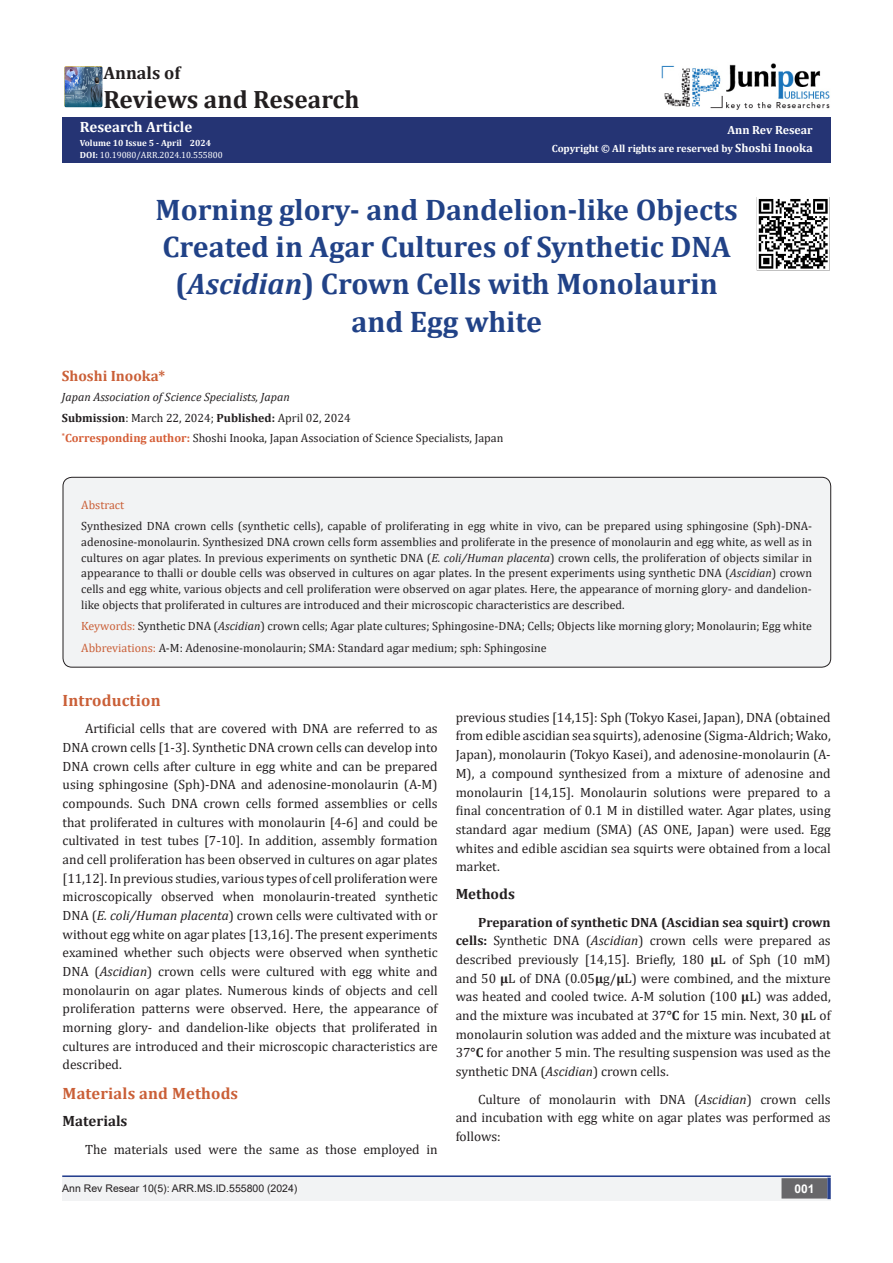
<style>
.page{position:relative;width:893px;height:1263px;background:#fff}
.page>*{position:absolute;margin:0;border:0;box-sizing:border-box;transform-origin:0 0}
.t1{font:700 29.85px/37.3px "Cambria";color:#214287;text-align:center}
.t2{font:700 25.2px "Cambria";color:#231f20}
.t3{font:700 18px "Cambria";color:#231f20}
.t4{font:700 16.5px "Cambria";letter-spacing:.01em;color:#ca5f37}
.List_Paragraph{font:700 15px "Cambria";color:#231f20}
.t5{font:700 15px "Cambria";color:#fff}
.t6{font:700 15px "Cambria";color:#ca5f37}
.List_Paragraph-2{font:13.5px/18.8px "Cambria";color:#231f20;text-align:justify}
.List_Paragraph-3{font:12px/15.8px "Cambria";color:#231f20;text-align:justify}
.t7{font:italic 12px "Cambria";color:#231f20}
.t8{font:700 12px "Cambria";color:#fff}
.List_Paragraph-4{font:12px "Cambria";color:#ca5f37}
.t9{font:700 12px "Arial";color:#fff}
.t10{font:700 10.5px "Cambria";color:#fff}
.t11{font:10.5px "Arial";color:#231f20}
.t12{font:9px "Cambria";color:#fff}
.t13{font:700 9px "Cambria";color:#fff}
.s1{font-weight:700}
.s2{font-size:12px}
.s3{font-style:italic}
.s4{font-weight:700;color:#d55e37}
.s5{color:#ca5f37}
</style>
<div class="page">
<div style="left:62px;top:117px;width:768px;height:45px;background:#253474"></div>
<hr style="left:62px;top:1175px;width:769px;height:1px;background:#253f8e">
<div style="left:62px;top:1176px;width:441px;height:25px;background:#f2f3f4"></div>
<div style="left:503px;top:1176px;width:328px;height:25px;background:#f2f3f4"></div>
<div style="left:782px;top:1179px;width:45px;height:19px;background:#68676a"></div>
<div style="left:781px;top:1178px;width:46px;height:20px;border:2px solid #68676a"></div>
<svg style="left:827px;top:1178px;width:4px;height:21px"></svg>
<hr style="left:62px;top:1176px;width:769px;height:1px;background:#253f8e">
<img style="left:662px;top:63px;width:168px;height:47px">
<img style="left:64px;top:66px;width:38px;height:41px">
<div style="left:63px;top:477px;width:768px;height:190px;background:#f2f3f4;border-radius:9px"></div>
<div style="left:63px;top:477px;width:768px;height:190px;border:1px solid #231f20;border-radius:9px"></div>
<img style="left:756px;top:198px;width:74px;height:73px">
<p class="t3" style="left:103px;top:60px;width:79px">Annals of</p>
<p class="t2" style="left:103px;top:81px;width:258px">Reviews and Research</p>
<p class="t5" style="left:80px;top:116px;width:114px">Research Article</p>
<p class="t13" style="left:80px;top:136px;width:133px">Volume 10 Issue 5 - April 2024</p>
<p class="t12" style="left:80px;top:149px;width:144px"><span class="s1">DOI:</span> 10.19080/ARR.2024.10.555800</p>
<p class="t8" style="left:727px;top:121px;width:87px">Ann Rev Resear</p>
<p class="t10" style="left:552px;top:141px;width:263px">Copyright © All rights are reserved by <span class="s2">Shoshi Inooka</span></p>
<p class="t1" style="left:155px;top:190px;width:584px">Morning glory- and Dandelion-like Objects Created in Agar Cultures of Synthetic DNA (<span class="s3">Ascidian</span>) Crown Cells with Monolaurin and Egg white</p>
<p class="t6" style="left:62px;top:365px;width:105px">Shoshi Inooka*</p>
<p class="t7" style="left:62px;top:389px;width:229px">Japan Association of Science Specialists, Japan</p>
<p class="List_Paragraph-3" style="left:62px;top:410px;width:290px"><span class="s1">Submission</span>: March 22, 2024; <span class="s1">Published:</span> April 02, 2024</p>
<p class="List_Paragraph-3" style="left:62px;top:430px;width:443px"><sup>*</sup><span class="s4">Corresponding author:</span> Shoshi Inooka, Japan Association of Science Specialists, Japan</p>
<p class="List_Paragraph-4" style="left:81px;top:497px;width:44px">Abstract</p>
<p class="List_Paragraph-3" style="left:81px;top:518px;width:732px">Synthesized DNA crown cells (synthetic cells), capable of proliferating in egg white in vivo, can be prepared using sphingosine (Sph)-DNA&shy;adenosine-monolaurin. Synthesized DNA crown cells form assemblies and proliferate in the presence of monolaurin and egg white, as well as in cultures on agar plates. In previous experiments on synthetic DNA (<span class="s3">E. coli/Human placenta</span>) crown cells, the proliferation of objects similar in appearance to thalli or double cells was observed in cultures on agar plates. In the present experiments using synthetic DNA (<span class="s3">Ascidian</span>) crown cells and egg white, various objects and cell proliferation were observed on agar plates. Here, the appearance of morning glory- and dandelion&shy;like objects that proliferated in cultures are introduced and their microscopic characteristics are described.</p>
<p class="List_Paragraph-3" style="left:81px;top:618px;width:732px"><span class="s5">Keywords:</span> Synthetic DNA (<span class="s3">Ascidian</span>) crown cells; Agar plate cultures; Sphingosine-DNA; Cells; Objects like morning glory; Monolaurin; Egg white</p>
<p class="List_Paragraph-3" style="left:81px;top:640px;width:467px"><span class="s5">Abbreviations:</span> A-M: Adenosine-monolaurin; SMA: Standard agar medium; sph: Sphingosine</p>
<p class="t4" style="left:63px;top:688px;width:99px">Introduction</p>
<p class="List_Paragraph-2" style="left:63px;top:719px;width:377px;text-indent:22px">Artificial cells that are covered with DNA are referred to as DNA crown cells [1-3]. Synthetic DNA crown cells can develop into DNA crown cells after culture in egg white and can be prepared using sphingosine (Sph)-DNA and adenosine-monolaurin (A-M) compounds. Such DNA crown cells formed assemblies or cells that proliferated in cultures with monolaurin [4-6] and could be cultivated in test tubes [7-10]. In addition, assembly formation and cell proliferation has been observed in cultures on agar plates [11,12]. In previous studies, various types of cell proliferation were microscopically observed when monolaurin-treated synthetic DNA (<span class="s3">E. coli/Human placenta</span>) crown cells were cultivated with or without egg white on agar plates [13,16]. The present experiments examined whether such objects were observed when synthetic DNA (<span class="s3">Ascidian</span>) crown cells were cultured with egg white and monolaurin on agar plates. Numerous kinds of objects and cell proliferation patterns were observed. Here, the appearance of morning glory- and dandelion-like objects that proliferated in cultures are introduced and their microscopic characteristics are described.</p>
<p class="t4" style="left:63px;top:1081px;width:177px">Materials and Methods</p>
<p class="List_Paragraph" style="left:63px;top:1110px;width:66px">Materials</p>
<p class="List_Paragraph-2" style="left:85px;top:1140px;width:354px">The materials used were the same as those employed in</p>
<p class="List_Paragraph-2" style="left:456px;top:708px;width:377px">previous studies [14,15]: Sph (Tokyo Kasei, Japan), DNA (obtained from edible ascidian sea squirts), adenosine (Sigma-Aldrich; Wako, Japan), monolaurin (Tokyo Kasei), and adenosine-monolaurin (A-M), a compound synthesized from a mixture of adenosine and monolaurin [14,15]. Monolaurin solutions were prepared to a final concentration of 0.1 M in distilled water. Agar plates, using standard agar medium (SMA) (AS ONE, Japan) were used. Egg whites and edible ascidian sea squirts were obtained from a local market.</p>
<p class="List_Paragraph" style="left:456px;top:883px;width:61px">Methods</p>
<p class="List_Paragraph-2" style="left:456px;top:912px;width:377px;text-indent:22px"><span class="s1">Preparation of synthetic DNA (Ascidian sea squirt) crown cells:</span> Synthetic DNA (<span class="s3">Ascidian</span>) crown cells were prepared as described previously [14,15]. Briefly, 180 <span class="s1">µ</span>L of Sph (10 mM) and 50 <span class="s1">µ</span>L of DNA (0.05<span class="s1">µ</span>g/<span class="s1">µ</span>L) were combined, and the mixture was heated and cooled twice. A-M solution (100 <span class="s1">µ</span>L) was added, and the mixture was incubated at 37<span class="s1">°C</span> for 15 min. Next, 30 <span class="s1">µ</span>L of monolaurin solution was added and the mixture was incubated at 37<span class="s1">°C</span> for another 5 min. The resulting suspension was used as the synthetic DNA (<span class="s3">Ascidian</span>) crown cells.</p>
<p class="List_Paragraph-2" style="left:456px;top:1090px;width:377px;text-indent:22px">Culture of monolaurin with DNA (<span class="s3">Ascidian</span>) crown cells and incubation with egg white on agar plates was performed as follows:</p>
<p class="t11" style="left:62px;top:1181px;width:237px">Ann Rev Resear 10(5): ARR.MS.ID.555800 (2024)</p>
<p class="t9" style="left:794px;top:1180px;width:22px">001</p>
</div>
